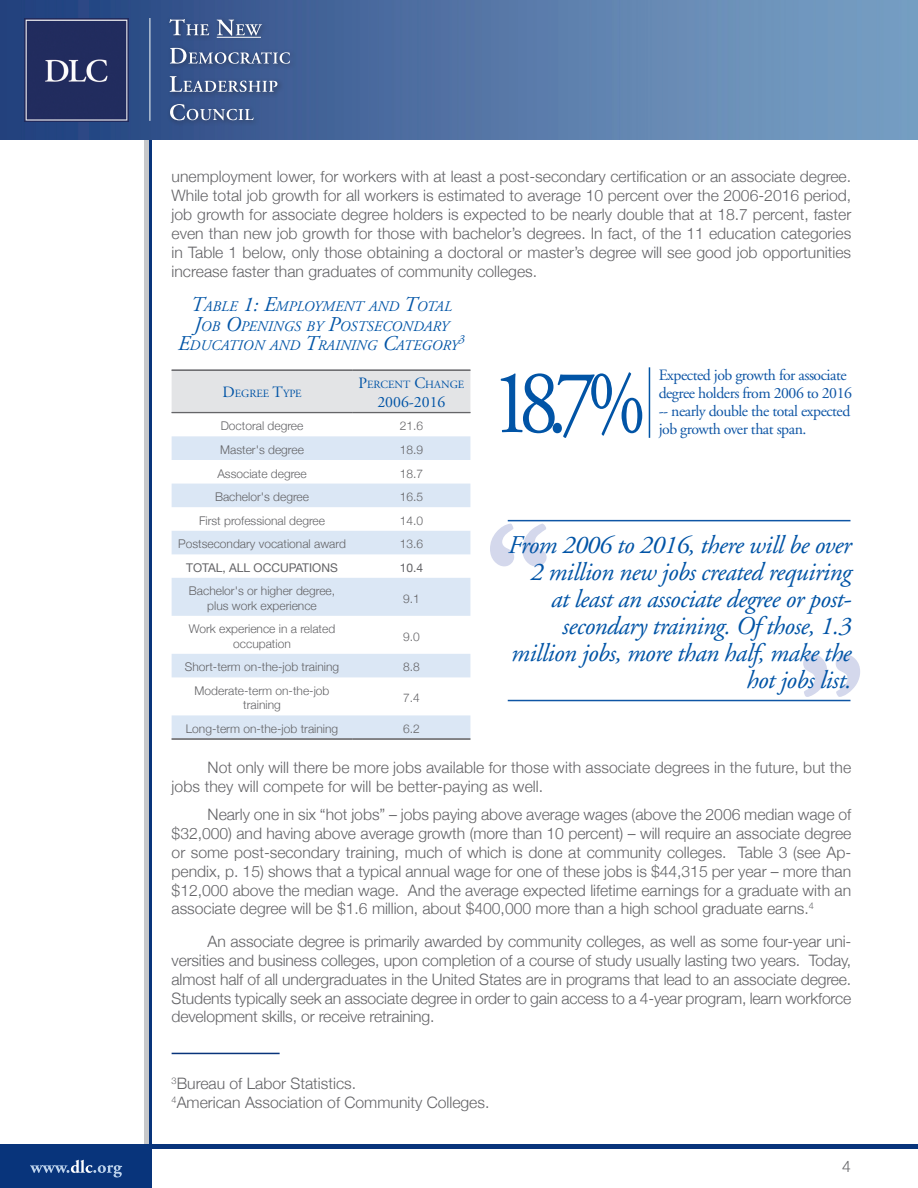
<style>
.page{position:relative;width:918px;height:1188px;background:#fff}
.page>*{position:absolute;margin:0;border:0;box-sizing:border-box;transform-origin:0 0}
.t1{font:700 136.5px "Garamond";color:#d4d8ec}
.t2{font:91.5px "Adobe Garamond";color:#0154a6;scale:.9 1}
.t3{font:italic 25.5px/27px "Adobe Garamond";letter-spacing:-.02em;color:#0154a6;text-align:right}
.t4{font:300 15.75px/18.9px "Helvetica Neue";color:#636366;text-align:justify}
.t5{font:15.75px/18px "Adobe Garamond";letter-spacing:-.03em;color:#0e55a5}
.t6{font:15.75px "Adobe Garamond";color:#0154a6}
.t7{font:italic 14.7px/19.5px "Adobe Garamond";color:#0154a6;text-align:center}
.t8{font:italic 12.3px "Adobe Garamond";color:#0154a6}
.t9{font:300 12px/14.4px "Helvetica Neue";color:#636366;text-align:center}
.t10{font:12px "Helvetica Neue";color:#636366}
.t11{font:10.95px "Adobe Garamond";color:#0154a6}
.s1{font-size:21px}
.s2{font-size:15.75px}
</style>
<div class="page">
<svg style="left:148px;top:140px;width:3px;height:1004px;background:#476595"></svg>
<hr style="left:144px;top:0;width:4px;height:1188px;background:#c7c8ca">
<div style="left:0;top:1144px;width:918px;height:5px;background:#08347b"></div>
<div style="left:0;top:1146px;width:151px;height:42px;background:#08347b"></div>
<svg style="left:30px;top:1160px;width:92px;height:17px"></svg>
<img style="left:0;top:0;width:918px;height:140px">
<img style="left:25px;top:18px;width:103px;height:103px">
<div style="left:167px;top:101px;width:93px;height:26px;background:#38548b"></div>
<svg style="left:170px;top:104px;width:84px;height:16px"></svg>
<div style="left:166px;top:73px;width:117px;height:26px;background:#39548a"></div>
<svg style="left:170px;top:76px;width:107px;height:16px"></svg>
<div style="left:166px;top:44px;width:130px;height:26px;background:#3a568d"></div>
<svg style="left:170px;top:48px;width:120px;height:16px"></svg>
<div style="left:166px;top:15px;width:101px;height:26px;background:#231f20;opacity:.5"></div>
<svg style="left:169px;top:19px;width:93px;height:17px;background:#61769f"></svg>
<hr style="left:217px;top:37px;width:44px;height:1px;background:#f2f3f4">
<hr style="left:149px;top:18px;width:1px;height:103px;background:#e1e9ee">
<hr style="left:649px;top:367px;width:1px;height:71px;background:#0154a6">
<div style="left:172px;top:371px;width:298px;height:41px;background:#e3e4e6"></div>
<svg style="left:172px;top:436px;width:298px;height:303px;fill:#dbe7f5"></svg>
<hr style="left:172px;top:739px;width:181px;height:1px;background:#636366">
<hr style="left:353px;top:739px;width:117px;height:1px;background:#636366">
<hr style="left:172px;top:370px;width:181px;height:1px;background:#636366">
<hr style="left:353px;top:370px;width:117px;height:1px;background:#636366">
<hr style="left:172px;top:412px;width:181px;height:1px;background:#636366">
<hr style="left:353px;top:412px;width:117px;height:1px;background:#636366">
<hr style="left:172px;top:1053px;width:108px;height:1px;background:#08347b">
<hr style="left:508px;top:700px;width:342px;height:1px;background:#0e55a5">
<hr style="left:508px;top:520px;width:342px;height:1px;background:#0e55a5">
<p class="t4" style="left:172px;top:167px;width:681px">unemployment lower, for workers with at least a post-secondary certification or an associate degree.<br>While total job growth for all workers is estimated to average 10 percent over the 2006-2016 period, job growth for associate degree holders is expected to be nearly double that at 18.7 percent, faster even than new job growth for those with bachelor’s degrees. In fact, of the 11 education categories in Table 1 below, only those obtaining a doctoral or master’s degree will see good job opportunities increase faster than graduates of community colleges.</p>
<p class="t7" style="left:177px;top:297px;width:283px"><span class="s1">T</span>ABLE <span class="s1">1: E</span>MPLOYMENT AND <span class="s1">T</span>OTAL<br><span class="s1">J</span>OB <span class="s1">O</span>PENINGS BY <span class="s1">P</span>OSTSECONDARY<br><span class="s1">E</span>DUCATION AND <span class="s1">T</span>RAINING <span class="s1">C</span>ATEGORY</p>
<p class="t8" style="left:458px;top:333px;width:8px">3</p>
<h2 class="t2" style="left:491px;top:354px;width:173px">18.7%</h2>
<p class="t5" style="left:659px;top:366px;width:195px">Expected job growth for associate degree holders from 2006 to 2016 -- nearly double the total expected job growth over that span.</p>
<p class="t11" style="left:359px;top:378px;width:107px"><span class="s2">P</span>ERCENT <span class="s2">C</span>HANGE</p>
<p class="t6" style="left:377px;top:393px;width:70px">2006-2016</p>
<p class="t11" style="left:222px;top:388px;width:81px"><span class="s2">D</span>EGREE <span class="s2">T</span>YPE</p>
<p class="t9" style="left:221px;top:419px;width:84px">Doctoral degree</p>
<p class="t9" style="left:400px;top:419px;width:25px">21.6</p>
<p class="t9" style="left:220px;top:442px;width:85px">Master's degree</p>
<p class="t9" style="left:400px;top:442px;width:25px">18.9</p>
<p class="t9" style="left:217px;top:466px;width:91px">Associate degree</p>
<p class="t9" style="left:400px;top:466px;width:25px">18.7</p>
<p class="t9" style="left:215px;top:489px;width:96px">Bachelor's degree</p>
<p class="t9" style="left:400px;top:489px;width:25px">16.5</p>
<p class="t9" style="left:199px;top:513px;width:128px">First professional degree</p>
<p class="t9" style="left:400px;top:513px;width:25px">14.0</p>
<p class="t9" style="left:178px;top:537px;width:169px">Postsecondary vocational award</p>
<p class="t9" style="left:400px;top:537px;width:25px">13.6</p>
<p class="t10" style="left:186px;top:560px;width:153px">TOTAL, ALL OCCUPATIONS</p>
<p class="t10" style="left:400px;top:560px;width:25px">10.4</p>
<p class="t9" style="left:189px;top:584px;width:148px">Bachelor's or higher degree, plus work experience</p>
<p class="t9" style="left:403px;top:591px;width:18px">9.1</p>
<p class="t9" style="left:189px;top:622px;width:148px">Work experience in a related occupation</p>
<p class="t9" style="left:403px;top:629px;width:18px">9.0</p>
<p class="t9" style="left:185px;top:660px;width:156px">Short-term on-the-job training</p>
<p class="t9" style="left:403px;top:660px;width:18px">8.8</p>
<p class="t9" style="left:195px;top:683px;width:136px">Moderate-term on-the-job training</p>
<p class="t9" style="left:403px;top:691px;width:18px">7.4</p>
<p class="t9" style="left:186px;top:721px;width:154px">Long-term on-the-job training</p>
<p class="t9" style="left:403px;top:721px;width:18px">6.2</p>
<p class="t4" style="left:172px;top:758px;width:681px;text-indent:36px">Not only will there be more jobs available for those with associate degrees in the future, but the jobs they will compete for will be better-paying as well.</p>
<p class="t4" style="left:172px;top:805px;width:681px;text-indent:36px">Nearly one in six “hot jobs” – jobs paying above average wages (above the 2006 median wage of $32,000) and having above average growth (more than 10 percent) – will require an associate degree or some post-secondary training, much of which is done at community colleges. Table 3 (see Ap&shy;pendix, p. 15) shows that a typical annual wage for one of these jobs is $44,315 per year – more than $12,000 above the median wage. And the average expected lifetime earnings for a graduate with an associate degree will be $1.6 million, about $400,000 more than a high school graduate earns.<sup>4</sup></p>
<p class="t4" style="left:172px;top:931px;width:681px;text-indent:36px">An associate degree is primarily awarded by community colleges, as well as some four-year uni&shy;versities and business colleges, upon completion of a course of study usually lasting two years. Today, almost half of all undergraduates in the United States are in programs that lead to an associate degree.<br>Students typically seek an associate degree in order to gain access to a 4-year program, learn workforce development skills, or receive retraining.</p>
<h1 class="t1" style="left:484px;top:486px;width:68px">“</h1>
<h3 class="t3" style="left:507px;top:532px;width:346px">From 2006 to 2016, there will be over<br>2 million new jobs created requiring at least an associate degree or post&shy;secondary training. Of those, 1.3 million jobs, more than half, make the hot jobs list.</h3>
<h1 class="t1" style="left:799px;top:617px;width:68px">”</h1>
<p class="t4" style="left:172px;top:1073px;width:319px"><sup>3</sup>Bureau of Labor Statistics.<br><sup>4</sup>American Association of Community Colleges.</p>
<p class="t4" style="left:842px;top:1157px;width:10px">4</p>
</div>
